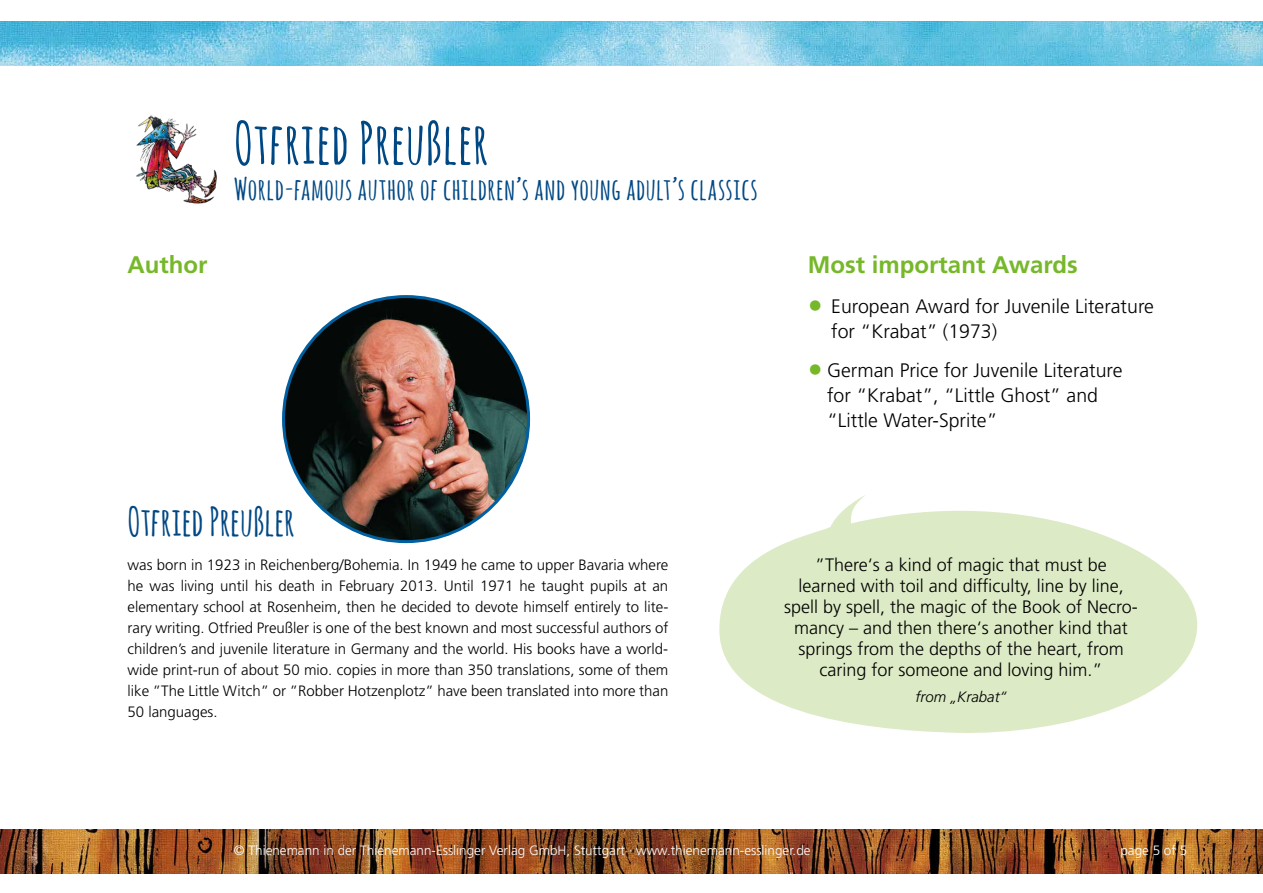
<style>
.page{position:relative;width:1263px;height:893px;background:#fff}
.page>*{position:absolute;margin:0;border:0;box-sizing:border-box;transform-origin:0 0}
.t1{font:700 57px "Amatic SC";letter-spacing:.01em;color:#004884}
.t2{font:700 39px "Amatic SC";letter-spacing:-.005em;color:#004884}
.t3{font:700 30px "Amatic SC";letter-spacing:.01em;color:#004884}
.t4{font:700 24px "Frutiger LT Std";color:#76b82a}
.t5{font:300 19.5px/24.8px "Frutiger LT Std";color:#000}
.t6{font:300 18px/21px "Frutiger LT Std";color:#000;text-align:center}
.t7{font:300 15px/21px "Frutiger LT Std";color:#000;text-align:justify}
.t8{font:italic 300 15px "Frutiger LT Std";color:#000}
.t9{font:300 13.5px "Frutiger LT Std";color:#fff}
.s1{font-size:30px;color:#76b82a}
</style>
<div class="page">
<img style="left:0;top:21px;width:1263px;height:45px">
<img style="left:0;top:829px;width:1263px;height:45px">
<img style="left:136px;top:115px;width:81px;height:89px">
<svg style="left:719px;top:495px;width:478px;height:238px;fill:#dceac5"></svg>
<img style="left:284px;top:297px;width:245px;height:245px;border-radius:123px">
<h3 class="t4" style="left:128px;top:251px;width:81px">Author</h3>
<h1 class="t1" style="left:234px;top:102px;width:256px">Otfried Preußler</h1>
<h3 class="t3" style="left:234px;top:168px;width:525px">World-famous author of children’s and young adult’s classics</h3>
<h3 class="t4" style="left:808px;top:251px;width:271px">Most important Awards</h3>
<h3 class="t5" style="left:831px;top:294px;width:324px;text-indent:-23px"><span class="s1">•</span> European Award for Juvenile Literature for “Krabat” (1973)</h3>
<h3 class="t5" style="left:827px;top:359px;width:297px;text-indent:-19px"><span class="s1">•</span> German Price for Juvenile Literature for “Krabat”, “Little Ghost” and “Little Water-Sprite”</h3>
<h2 class="t2" style="left:128px;top:494px;width:169px">Otfried Preußler</h2>
<p class="t7" style="left:128px;top:555px;width:542px">was born in 1923 in Reichenberg/Bohemia. In 1949 he came to upper Bavaria where he was living until his death in February 2013. Until 1971 he taught pupils at an elementary school at Rosenheim, then he decided to devote himself entirely to lite&shy;rary writing. Otfried Preußler is one of the best known and most successful authors of children’s and juvenile literature in Germany and the world. His books have a world&shy;wide print-run of about 50 mio. copies in more than 350 translations, some of them like ”The Little Witch” or ”Robber Hotzenplotz” have been translated into more than 50 languages.</p>
<p class="t6" style="left:784px;top:554px;width:355px">”There‘s a kind of magic that must be<br>learned with toil and difficulty, line by line, spell by spell, the magic of the Book of Necro&shy;mancy – and then there‘s another kind that springs from the depths of the heart, from caring for someone and loving him.”</p>
<p class="t8" style="left:916px;top:688px;width:92px">from „Krabat“</p>
<p class="t9" style="left:234px;top:843px;width:578px">© Thienemann in der Thienemann-Esslinger Verlag GmbH, Stuttgart · www.thienemann-esslinger.de</p>
<p class="t9" style="left:1120px;top:843px;width:68px">page 5 of 5</p>
</div>
